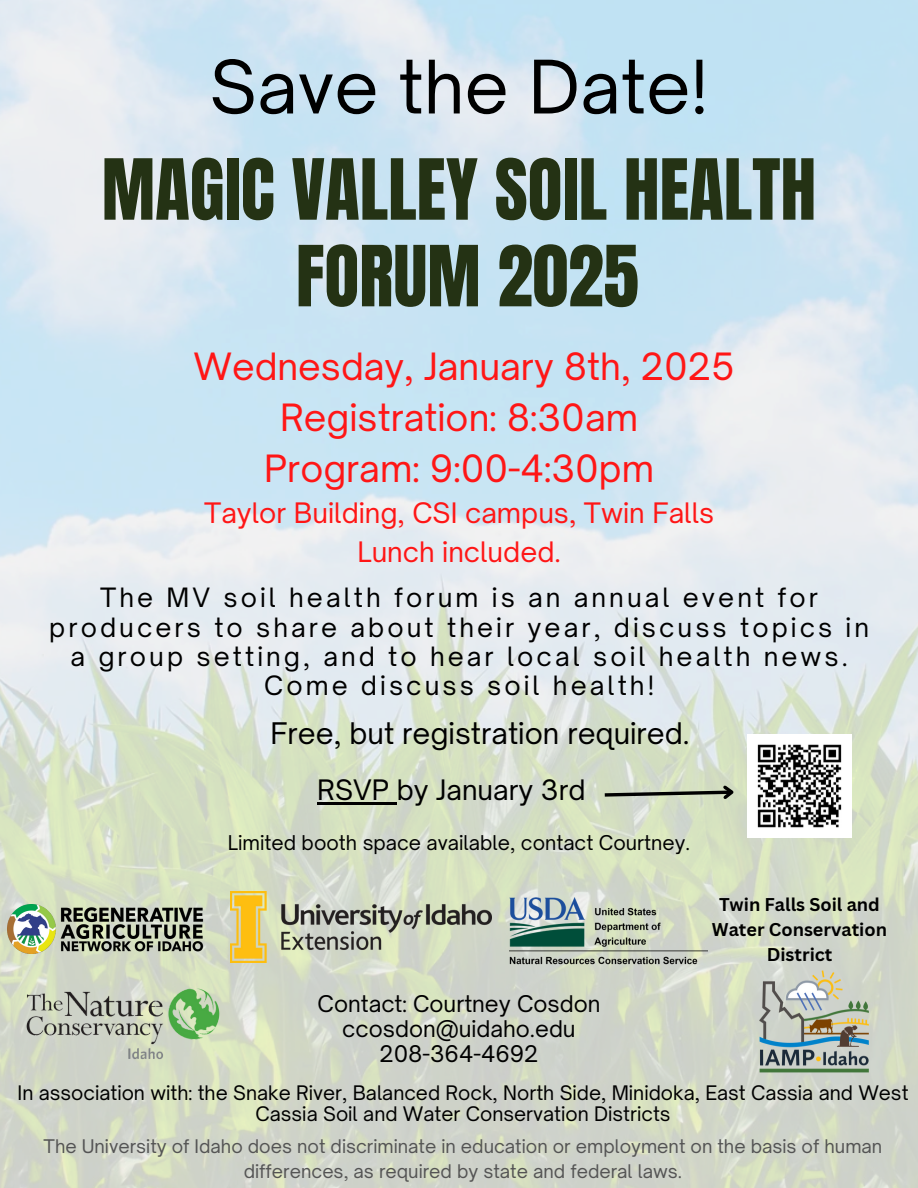
<style>
.page{position:relative;width:918px;height:1188px;background:#fff}
.page>*{position:absolute;margin:0;border:0;box-sizing:border-box;transform-origin:0 0}
.t1{font:71.55px/86.7px "Anton";color:#243214;text-align:center}
.t2{font:70.5px "Open Sauce One";color:#000}
.t3{font:36px/50.7px "Open Sauce One";color:#ff1616;text-align:center}
.t4{font:28.5px "Open Sauce One";color:#000}
.t5{font:27px/38.2px "Open Sauce One";color:#ff1616;text-align:center}
.t6{font:27px "Open Sauce One";color:#000}
.t7{font:25.5px/29.2px "Open Sauce One";letter-spacing:.12em;color:#000;text-align:center}
.t8{font:22.05px/24.8px "Open Sauce One";color:#000;text-align:center}
.t9{font:19.5px "Open Sauce One";color:#000}
.t10{font:19.2px/21.3px "Open Sauce One";color:#000;text-align:center}
.t11{font:18px/24.8px "Open Sauce One";color:#545454;text-align:center}
.t12{font:700 18px/24.8px "Canva Sans";color:#000;text-align:center}
</style>
<div class="page">
<img style="left:0;top:0;width:918px;height:1188px">
<img style="left:509px;top:897px;width:198px;height:69px">
<img style="left:231px;top:892px;width:261px;height:71px">
<img style="left:13px;top:975px;width:218px;height:92px">
<img style="left:8px;top:905px;width:214px;height:48px">
<img style="left:759px;top:969px;width:111px;height:105px">
<svg style="left:601px;top:782px;width:137px;height:20px;background:#aeb6a1"></svg>
<img style="left:748px;top:734px;width:103px;height:104px">
<hr style="left:317px;top:802px;width:80px;height:3px;background:#000">
<p class="t2" style="left:210px;top:43px;width:500px">Save the Date!</p>
<h3 class="t1" style="left:102px;top:147px;width:716px">MAGIC VALLEY SOIL HEALTH<br>FORUM 2025</h3>
<h4 class="t3" style="left:193px;top:341px;width:543px">Wednesday, January 8th, 2025<br>Registration: 8:30am<br>Program: 9:00-4:30pm</h4>
<h4 class="t5" style="left:204px;top:494px;width:512px">Taylor Building, CSI campus, Twin Falls<br>Lunch included.</h4>
<h2 class="t7" style="left:49px;top:583px;width:821px">The MV soil health forum is an annual event for producers to share about their year, discuss topics in a group setting, and to hear local soil health news.<br>Come discuss soil health!</h2>
<p class="t4" style="left:271px;top:715px;width:421px">Free, but registration required.</p>
<p class="t6" style="left:317px;top:773px;width:270px">RSVP by January 3rd</p>
<p class="t9" style="left:228px;top:830px;width:464px">Limited booth space available, contact Courtney.</p>
<h1 class="t8" style="left:318px;top:992px;width:284px">Contact: Courtney Cosdon ccosdon@uidaho.edu<br>208-364-4692</h1>
<p class="t12" style="left:712px;top:892px;width:177px">Twin Falls Soil and<br>Water Conservation<br>District</p>
<h3 class="t10" style="left:18px;top:1082px;width:893px">In association with: the Snake River, Balanced Rock, North Side, Minidoka, East Cassia and West<br>Cassia Soil and Water Conservation Districts</h3>
<h3 class="t11" style="left:44px;top:1134px;width:840px">The University of Idaho does not discriminate in education or employment on the basis of human differences, as required by state and federal laws.</h3>
</div>
